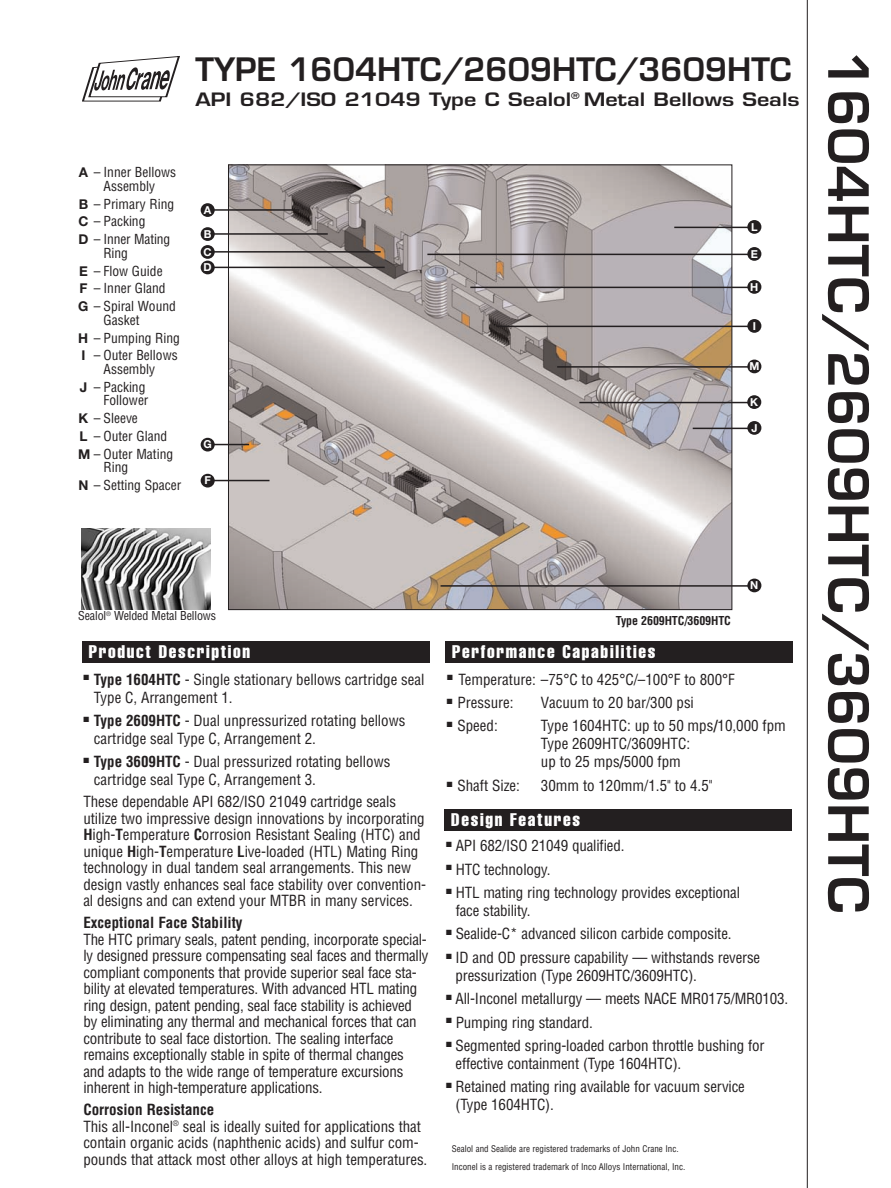
<style>
.page{position:relative;width:891px;height:1188px;background:#fff}
.page>*{position:absolute;margin:0;border:0;box-sizing:border-box;transform-origin:0 0}
.t1{font:600 54px "Eurostile";color:#231f20}
.t2{font:600 31.5px "Eurostile";color:#231f20}
.t3{font:extra-condensed 18px "Helvetica";letter-spacing:.095em;color:#fff}
.t4{font:600 18px "Eurostile";color:#231f20;scale:1.2 1}
.t5{font:condensed 15px/16.5px "Helvetica";letter-spacing:-.01em;color:#231f20}
.t6{font:700 condensed 15px "Helvetica";color:#231f20}
.t7{font:condensed 13.5px/17.9px "Helvetica";color:#231f20}
.t8{font:condensed 12px "Helvetica";letter-spacing:-.01em;color:#231f20}
.t9{font:700 condensed 12px "Helvetica";letter-spacing:-.01em;color:#231f20}
.t10{font:700 10.95px "Helvetica Neue";color:#fff}
.t11{font:condensed 9px/18px "Helvetica";color:#231f20}
.s1{font-family:"Helvetica Neue";font-weight:700;font-stretch:normal}
.s2{font-weight:700}
</style>
<div class="page">
<img style="left:230px;top:167px;width:500px;height:441px">
<hr style="left:579px;top:402px;width:169px;height:1px;background:#231f20">
<div style="left:747px;top:395px;width:14px;height:14px;background:#231f20;border-radius:50%"></div>
<div style="left:445px;top:641px;width:348px;height:22px;background:#231f20"></div>
<div style="left:82px;top:641px;width:348px;height:22px;background:#231f20"></div>
<svg style="left:82px;top:56px;width:98px;height:46px"></svg>
<img style="left:82px;top:528px;width:129px;height:82px">
<hr style="left:693px;top:428px;width:55px;height:1px;background:#231f20">
<div style="left:747px;top:421px;width:14px;height:14px;background:#231f20;border-radius:50%"></div>
<hr style="left:497px;top:326px;width:251px;height:1px;background:#231f20">
<div style="left:747px;top:319px;width:14px;height:14px;background:#231f20;border-radius:50%"></div>
<hr style="left:441px;top:585px;width:307px;height:2px;background:#231f20">
<div style="left:747px;top:579px;width:14px;height:13px;background:#231f20;border-radius:50%"></div>
<hr style="left:557px;top:366px;width:191px;height:2px;background:#231f20">
<div style="left:747px;top:360px;width:14px;height:13px;background:#231f20;border-radius:50%"></div>
<hr style="left:427px;top:254px;width:321px;height:1px;background:#231f20">
<div style="left:747px;top:247px;width:14px;height:14px;background:#231f20;border-radius:50%"></div>
<hr style="left:470px;top:287px;width:278px;height:1px;background:#231f20">
<div style="left:747px;top:280px;width:14px;height:14px;background:#231f20;border-radius:50%"></div>
<hr style="left:674px;top:227px;width:74px;height:1px;background:#231f20">
<div style="left:747px;top:220px;width:14px;height:14px;background:#231f20;border-radius:50%"></div>
<hr style="left:214px;top:444px;width:35px;height:1px;background:#231f20">
<div style="left:201px;top:438px;width:14px;height:14px;background:#231f20;border-radius:50%"></div>
<hr style="left:214px;top:480px;width:56px;height:1px;background:#231f20">
<div style="left:201px;top:474px;width:14px;height:14px;background:#231f20;border-radius:50%"></div>
<hr style="left:214px;top:267px;width:171px;height:1px;background:#231f20">
<div style="left:201px;top:261px;width:14px;height:13px;background:#231f20;border-radius:50%"></div>
<hr style="left:214px;top:251px;width:167px;height:2px;background:#231f20">
<div style="left:201px;top:245px;width:14px;height:14px;background:#231f20;border-radius:50%"></div>
<hr style="left:214px;top:233px;width:114px;height:2px;background:#231f20">
<div style="left:201px;top:227px;width:14px;height:14px;background:#231f20;border-radius:50%"></div>
<hr style="left:214px;top:209px;width:85px;height:2px;background:#231f20">
<div style="left:201px;top:203px;width:14px;height:14px;background:#231f20;border-radius:50%"></div>
<div style="left:445px;top:809px;width:347px;height:22px;background:#231f20"></div>
<hr style="left:807px;top:0;width:1px;height:1188px;background:#231f20">
<h2 class="t2" style="left:196px;top:57px;width:598px">TYPE 1604HTC/2609HTC/3609HTC</h2>
<p class="t4" style="left:196px;top:92px;width:505px">API 682/ISO 21049 Type C Sealol<sup>®</sup> Metal Bellows Seals</p>
<p class="t7" style="left:79px;top:166px;width:99px;line-height:13.5px;text-align:center"><span class="s1">A</span> – Inner Bellows<br>Assembly</p>
<p class="t7" style="left:78px;top:195px;width:97px"><span class="s1">B</span> – Primary Ring<br><span class="s1">C</span> – Packing<br><span class="s1">D</span> – Inner Mating</p>
<p class="t7" style="left:78px;top:244px;width:99px;text-indent:26px">Ring<br><span class="s1">E</span> – Flow Guide<br><span class="s1">F</span> – Inner Gland<br><span class="s1">G</span> – Spiral Wound</p>
<p class="t7" style="left:78px;top:311px;width:103px;text-indent:26px">Gasket<br><span class="s1">H</span> – Pumping Ring<br><span class="s1">I</span> – Outer Bellows</p>
<p class="t7" style="left:80px;top:360px;width:77px;text-indent:24px">Assembly<br><span class="s1">J</span> – Packing</p>
<p class="t7" style="left:78px;top:392px;width:97px;text-indent:26px">Follower<br><span class="s1">K</span> – Sleeve<br><span class="s1">L</span> – Outer Gland<br><span class="s1">M</span> – Outer Mating</p>
<p class="t7" style="left:78px;top:459px;width:105px;text-indent:25px">Ring<br><span class="s1">N</span> – Setting Spacer</p>
<p class="t10" style="left:204px;top:203px;width:9px">A</p>
<p class="t10" style="left:204px;top:227px;width:9px">B</p>
<p class="t10" style="left:204px;top:245px;width:10px">C</p>
<p class="t10" style="left:204px;top:261px;width:10px">D</p>
<p class="t10" style="left:204px;top:438px;width:10px">G</p>
<p class="t10" style="left:204px;top:474px;width:8px">F</p>
<p class="t10" style="left:751px;top:220px;width:8px">L</p>
<p class="t10" style="left:751px;top:247px;width:9px">E</p>
<p class="t10" style="left:750px;top:280px;width:10px">H</p>
<p class="t10" style="left:753px;top:319px;width:5px">I</p>
<p class="t10" style="left:749px;top:360px;width:11px">M</p>
<p class="t10" style="left:750px;top:395px;width:9px">K</p>
<p class="t10" style="left:751px;top:421px;width:8px">J</p>
<p class="t10" style="left:750px;top:579px;width:10px">N</p>
<p class="t8" style="left:78px;top:609px;width:139px">Sealol<sup>®</sup> Welded Metal Bellows</p>
<p class="t3" style="left:89px;top:646px;width:163px">Product Description</p>
<p class="t5" style="left:94px;top:670px;width:332px;line-height:18px;text-indent:-10px">■ <span class="s2">Type 1604HTC</span> - Single stationary bellows cartridge seal<br>Type C, Arrangement 1.</p>
<p class="t5" style="left:94px;top:712px;width:313px;line-height:18px;text-indent:-10px">■ <span class="s2">Type 2609HTC</span> - Dual unpressurized rotating bellows cartridge seal Type C, Arrangement 2.</p>
<p class="t5" style="left:94px;top:753px;width:298px;line-height:18px;text-indent:-11px">■ <span class="s2">Type 3609HTC</span> - Dual pressurized rotating bellows cartridge seal Type C, Arrangement 3.</p>
<p class="t5" style="left:83px;top:794px;width:344px">These dependable API 682/ISO 21049 cartridge seals utilize two impressive design innovations by incorporating <span class="s2">H</span>igh-<span class="s2">T</span>emperature <span class="s2">C</span>orrosion Resistant Sealing (HTC) and unique <span class="s2">H</span>igh-<span class="s2">T</span>emperature <span class="s2">L</span>ive-loaded (HTL) Mating Ring technology in dual tandem seal arrangements. This new design vastly enhances seal face stability over convention&shy;al designs and can extend your MTBR in many services.</p>
<p class="t6" style="left:83px;top:914px;width:161px">Exceptional Face Stability</p>
<p class="t5" style="left:83px;top:931px;width:347px">The HTC primary seals, patent pending, incorporate special&shy;ly designed pressure compensating seal faces and thermally compliant components that provide superior seal face sta&shy;bility at elevated temperatures. With advanced HTL mating ring design, patent pending, seal face stability is achieved by eliminating any thermal and mechanical forces that can contribute to seal face distortion. The sealing interface remains exceptionally stable in spite of thermal changes and adapts to the wide range of temperature excursions inherent in high-temperature applications.</p>
<p class="t5" style="left:83px;top:1102px;width:345px"><span class="s2">Corrosion Resistance<br></span>This all-Inconel<sup>®</sup> seal is ideally suited for applications that contain organic acids (naphthenic acids) and sulfur com&shy;pounds that attack most other alloys at high temperatures.</p>
<p class="t9" style="left:616px;top:613px;width:117px">Type 2609HTC/3609HTC</p>
<p class="t3" style="left:452px;top:646px;width:205px">Performance Capabilities</p>
<p class="t5" style="left:447px;top:671px;width:289px">■ Temperature: –75°C to 425°C/–100°F to 800°F</p>
<p class="t5" style="left:447px;top:695px;width:68px">■ Pressure:</p>
<p class="t5" style="left:541px;top:695px;width:155px">Vacuum to 20 bar/300 psi</p>
<p class="t5" style="left:447px;top:718px;width:52px">■ Speed:</p>
<p class="t5" style="left:541px;top:717px;width:246px;line-height:18px">Type 1604HTC: up to 50 mps<span class="s2">/</span>10,000 fpm<br>Type 2609HTC/3609HTC:<br>up to 25 mps<span class="s2">/</span>5000 fpm</p>
<p class="t5" style="left:447px;top:777px;width:75px">■ Shaft Size:</p>
<p class="t5" style="left:541px;top:777px;width:173px">30mm to 120mm/1.5" to 4.5"</p>
<p class="t3" style="left:451px;top:813px;width:130px">Design Features</p>
<p class="t5" style="left:446px;top:838px;width:180px">■ API 682/ISO 21049 qualified.</p>
<p class="t5" style="left:446px;top:861px;width:106px">■ HTC technology.</p>
<p class="t5" style="left:456px;top:884px;width:286px;line-height:18px;text-indent:-10px">■ HTL mating ring technology provides exceptional face stability.</p>
<p class="t5" style="left:446px;top:926px;width:287px">■ Sealide-C* advanced silicon carbide composite.</p>
<p class="t5" style="left:456px;top:949px;width:306px;line-height:18px;text-indent:-10px">■ ID and OD pressure capability — withstands reverse pressurization (Type 2609HTC/3609HTC).</p>
<p class="t5" style="left:446px;top:991px;width:344px">■ All-Inconel metallurgy — meets NACE MR0175/MR0103.</p>
<p class="t5" style="left:446px;top:1014px;width:148px">■ Pumping ring standard.</p>
<p class="t5" style="left:456px;top:1037px;width:310px;line-height:18px;text-indent:-10px">■ Segmented spring-loaded carbon throttle bushing for effective containment (Type 1604HTC).</p>
<p class="t5" style="left:456px;top:1078px;width:291px;line-height:18px;text-indent:-10px">■ Retained mating ring available for vacuum service (Type 1604HTC).</p>
<p class="t11" style="left:452px;top:1140px;width:235px">Sealol and Sealide are registered trademarks of John Crane Inc.<br>Inconel is a registered trademark of Inco Alloys International, Inc.</p>
<h1 class="t1" style="left:869px;top:51px;width:864px;rotate:90deg">1604HTC/2609HTC/3609HTC</h1>
</div>
